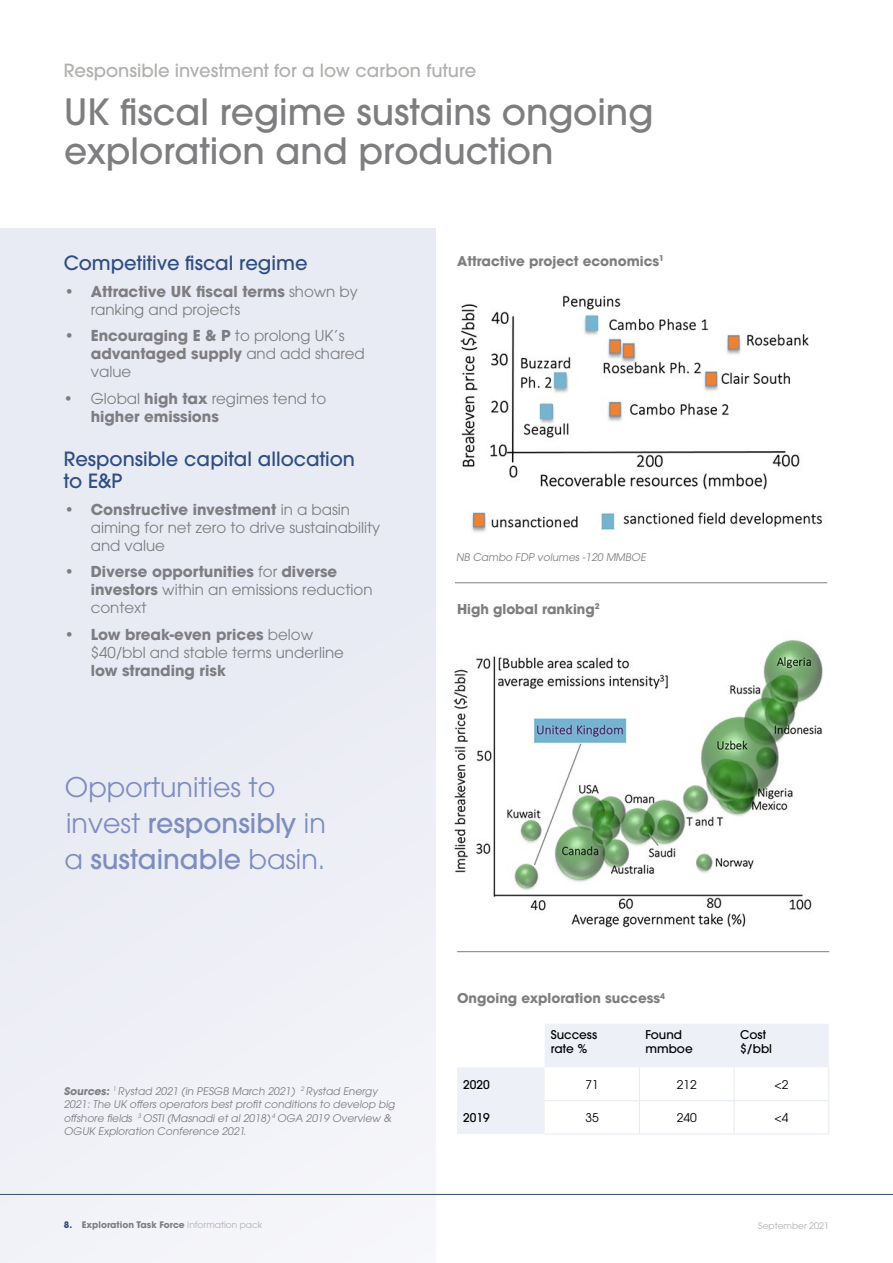
<style>
.page{position:relative;width:893px;height:1263px;background:#fff}
.page>*{position:absolute;margin:0;border:0;box-sizing:border-box;transform-origin:0 0}
.t1{font:500 36px/39px "ITC Avant Garde Pro";color:#7e7d80}
.t2{font:27px/36px "ITC Avant Garde Pro";color:#7d8dc0}
.t3{font:500 19.5px/22.5px "ITC Avant Garde Pro";color:#304e81}
.t4{font:500 18px "ITC Avant Garde Pro";color:#b0b0ae}
.t5{font:700 15px/18px "ITC Avant Garde Pro";color:#7e7d80}
.t6{font:15px/18px "ITC Avant Garde Pro";color:#7e7d80}
.t7{font:700 13.5px "ITC Avant Garde Pro";color:#7e7d80}
.t8{font:500 12px/14.4px "ITC Avant Garde Pro";color:#000}
.t9{font:12px "ITC Avant Garde Pro";color:#000}
.t10{font:10.5px/13.5px "ITC Avant Garde Pro";color:#7e7d80}
.t11{font:700 9px "ITC Avant Garde Pro";color:#7e7d80}
.t12{font:9px "ITC Avant Garde Pro";color:#b0b0ae}
.s1{font-weight:700}
.s2{font-weight:400}
.s3{font-weight:500}
.s4{color:#304e81}
.s5{font-weight:400;color:#b0b0ae}
</style>
<div class="page">
<div style="left:0;top:229px;width:436px;height:1034px;background:#e9ebf4"></div>
<img style="left:453px;top:640px;width:370px;height:288px">
<svg style="left:457px;top:1024px;width:372px;height:110px"></svg>
<hr style="left:639px;top:1067px;width:1px;height:33px;background:#e6e9f5">
<hr style="left:734px;top:1067px;width:1px;height:33px;background:#e6e9f5">
<hr style="left:828px;top:1067px;width:1px;height:33px;background:#e6e9f5">
<hr style="left:545px;top:1100px;width:94px;height:1px;background:#e6e9f5">
<hr style="left:639px;top:1100px;width:95px;height:1px;background:#e6e9f5">
<hr style="left:639px;top:1101px;width:1px;height:33px;background:#e6e9f5">
<hr style="left:734px;top:1100px;width:95px;height:1px;background:#e6e9f5">
<hr style="left:734px;top:1101px;width:1px;height:33px;background:#e6e9f5">
<hr style="left:828px;top:1101px;width:1px;height:33px;background:#e6e9f5">
<hr style="left:545px;top:1134px;width:94px;height:1px;background:#e6e9f5">
<hr style="left:639px;top:1134px;width:95px;height:1px;background:#e6e9f5">
<hr style="left:734px;top:1134px;width:95px;height:1px;background:#e6e9f5">
<img style="left:460px;top:295px;width:363px;height:238px">
<hr style="left:455px;top:582px;width:372px;height:1px;background:#7e7d80">
<hr style="left:457px;top:951px;width:372px;height:1px;background:#7e7d80">
<hr style="left:0;top:1194px;width:893px;height:1px;background:#304e81">
<p class="t4" style="left:64px;top:59px;width:414px">Responsible investment for a low carbon future</p>
<p class="t1" style="left:64px;top:92px;width:591px">UK fiscal regime sustains ongoing exploration and production</p>
<p class="t3" style="left:64px;top:252px;width:245px">Competitive fiscal regime</p>
<p class="t6" style="left:91px;top:282px;width:269px;text-indent:-27px"><span class="s1">• Attractive UK fiscal terms</span> shown by ranking and projects</p>
<p class="t5" style="left:91px;top:327px;width:275px;text-indent:-27px">• Encouraging E &amp; P <span class="s2">to prolong UK’s </span>advantaged supply <span class="s2">and add shared value</span></p>
<p class="t5" style="left:91px;top:389px;width:237px;text-indent:-27px"><span class="s2">• Global</span> high tax <span class="s2">regimes tend to </span>higher emissions</p>
<p class="t3" style="left:64px;top:447px;width:293px">Responsible capital allocation to E&amp;P</p>
<p class="t6" style="left:91px;top:500px;width:291px;text-indent:-27px"><span class="s1">• Constructive investment</span> in a basin aiming for net zero to drive sustainability and value</p>
<p class="t5" style="left:91px;top:562px;width:283px;text-indent:-27px">• Diverse opportunities <span class="s2">for</span> diverse investors <span class="s2">within an emissions reduction context</span></p>
<p class="t5" style="left:91px;top:625px;width:255px;text-indent:-27px">• Low break-even prices <span class="s2">below $40/bbl and stable terms underline </span>low stranding risk</p>
<p class="t2" style="left:64px;top:768px;width:263px">Opportunities to invest <span class="s3">responsibly</span> in a <span class="s3">sustainable</span> basin.</p>
<p class="t10" style="left:64px;top:1084px;width:334px"><span class="s1">Sources:</span> <sup>1</sup> Rystad 2021 (in PESGB March 2021) <sup>2</sup> Rystad Energy 2021: The UK offers operators best profit conditions to develop big offshore fields <sup>3</sup> OSTI (Masnadi et al 2018) <sup>4</sup> OGA 2019 Overview &amp; OGUK Exploration Conference 2021.</p>
<p class="t7" style="left:457px;top:252px;width:209px">Attractive project economics<sup>1</sup></p>
<p class="t10" style="left:456px;top:551px;width:193px">NB Cambo FDP volumes -120 MMBOE</p>
<p class="t7" style="left:457px;top:600px;width:144px">High global ranking<sup>2</sup></p>
<p class="t7" style="left:457px;top:989px;width:209px">Ongoing exploration success<sup>4</sup></p>
<p class="t8" style="left:551px;top:1027px;width:48px">Success</p>
<p class="t8" style="left:551px;top:1041px;width:38px">rate %</p>
<p class="t8" style="left:645px;top:1027px;width:38px">Found</p>
<p class="t8" style="left:645px;top:1041px;width:49px">mmboe</p>
<p class="t8" style="left:740px;top:1027px;width:34px">Cost $/bbl</p>
<p class="t8" style="left:463px;top:1077px;width:28px">2020</p>
<p class="t9" style="left:585px;top:1077px;width:15px">71</p>
<p class="t9" style="left:677px;top:1077px;width:21px">212</p>
<p class="t9" style="left:774px;top:1077px;width:15px">&lt;2</p>
<p class="t8" style="left:463px;top:1110px;width:28px">2019</p>
<p class="t9" style="left:585px;top:1110px;width:15px">35</p>
<p class="t9" style="left:677px;top:1110px;width:21px">240</p>
<p class="t9" style="left:774px;top:1110px;width:15px">&lt;4</p>
<p class="t11" style="left:64px;top:1218px;width:200px"><span class="s4">8.</span> Exploration Task Force <span class="s5">Information pack</span></p>
<p class="t12" style="left:758px;top:1220px;width:73px">September 2021</p>
</div>
